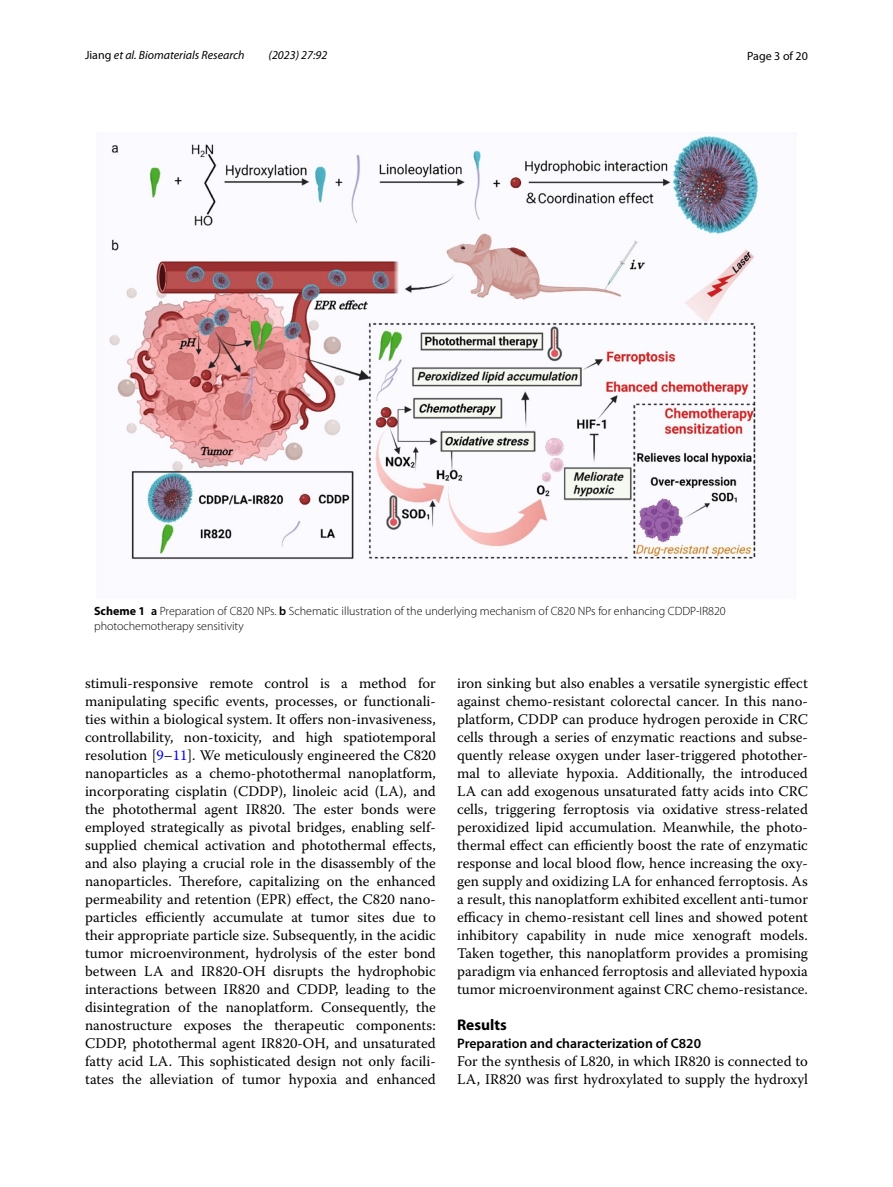
<style>
.page{position:relative;width:893px;height:1187px;background:#fff}
.page>*{position:absolute;margin:0;border:0;box-sizing:border-box;transform-origin:0 0}
.t1{font:700 15.45px "Myriad Pro";color:#000}
.t2{font:14.7px/18px "Warnock Pro";color:#000;text-align:justify}
.t3{font:600 13.8px "Myriad Pro";color:#000}
.t4{font:300 12px/15px "Myriad Pro";color:#000}
.t5{font:italic 12px "Myriad Pro";color:#000}
.t6{font:12px "Myriad Pro";color:#000}
.s1{font-style:normal}
.s2{font-weight:700}
.s3{font-weight:600}
.s4{color:#00f}
</style>
<div class="page">
<img style="left:109px;top:136px;width:650px;height:424px">
<p class="t5" style="left:85px;top:48px;width:161px"><span class="s1">Jiang</span> et al. Biomaterials Research</p>
<p class="t5" style="left:269px;top:48px;width:60px">(2023) 27:92</p>
<p class="t6" style="left:747px;top:48px;width:62px">Page 3 of 20</p>
<p class="t4" style="left:94px;top:603px;width:633px"><span class="s2">Scheme 1</span> <span class="s3">a</span> Preparation of C820 NPs. <span class="s3">b</span> Schematic illustration of the underlying mechanism of C820 NPs for enhancing CDDP-IR820 photochemotherapy sensitivity</p>
<p class="t2" style="left:85px;top:673px;width:352px">stimuli-responsive remote control is a method for manipulating specific events, processes, or functionali&shy;ties within a biological system. It offers non-invasiveness, controllability, non-toxicity, and high spatiotemporal resolution [<span class="s4">9</span>–<span class="s4">11</span>]. We meticulously engineered the C820 nanoparticles as a chemo-photothermal nanoplatform, incorporating cisplatin (CDDP), linoleic acid (LA), and the photothermal agent IR820. The ester bonds were employed strategically as pivotal bridges, enabling self&shy;supplied chemical activation and photothermal effects, and also playing a crucial role in the disassembly of the nanoparticles. Therefore, capitalizing on the enhanced permeability and retention (EPR) effect, the C820 nano&shy;particles efficiently accumulate at tumor sites due to their appropriate particle size. Subsequently, in the acidic tumor microenvironment, hydrolysis of the ester bond between LA and IR820-OH disrupts the hydrophobic interactions between IR820 and CDDP, leading to the disintegration of the nanoplatform. Consequently, the nanostructure exposes the therapeutic components:<br>CDDP, photothermal agent IR820-OH, and unsaturated fatty acid LA. This sophisticated design not only facili&shy;tates the alleviation of tumor hypoxia and enhanced</p>
<p class="t2" style="left:457px;top:673px;width:352px">iron sinking but also enables a versatile synergistic effect against chemo-resistant colorectal cancer. In this nano&shy;platform, CDDP can produce hydrogen peroxide in CRC cells through a series of enzymatic reactions and subse&shy;quently release oxygen under laser-triggered photother&shy;mal to alleviate hypoxia. Additionally, the introduced LA can add exogenous unsaturated fatty acids into CRC cells, triggering ferroptosis via oxidative stress-related peroxidized lipid accumulation. Meanwhile, the photo&shy;thermal effect can efficiently boost the rate of enzymatic response and local blood flow, hence increasing the oxy&shy;gen supply and oxidizing LA for enhanced ferroptosis. As a result, this nanoplatform exhibited excellent anti-tumor efficacy in chemo-resistant cell lines and showed potent inhibitory capability in nude mice xenograft models.<br>Taken together, this nanoplatform provides a promising paradigm via enhanced ferroptosis and alleviated hypoxia tumor microenvironment against CRC chemo-resistance.</p>
<p class="t1" style="left:457px;top:1014px;width:51px">Results</p>
<p class="t3" style="left:457px;top:1034px;width:245px">Preparation and characterization of C820</p>
<p class="t2" style="left:457px;top:1051px;width:352px">For the synthesis of L820, in which IR820 is connected to<br>LA, IR820 was first hydroxylated to supply the hydroxyl</p>
</div>
